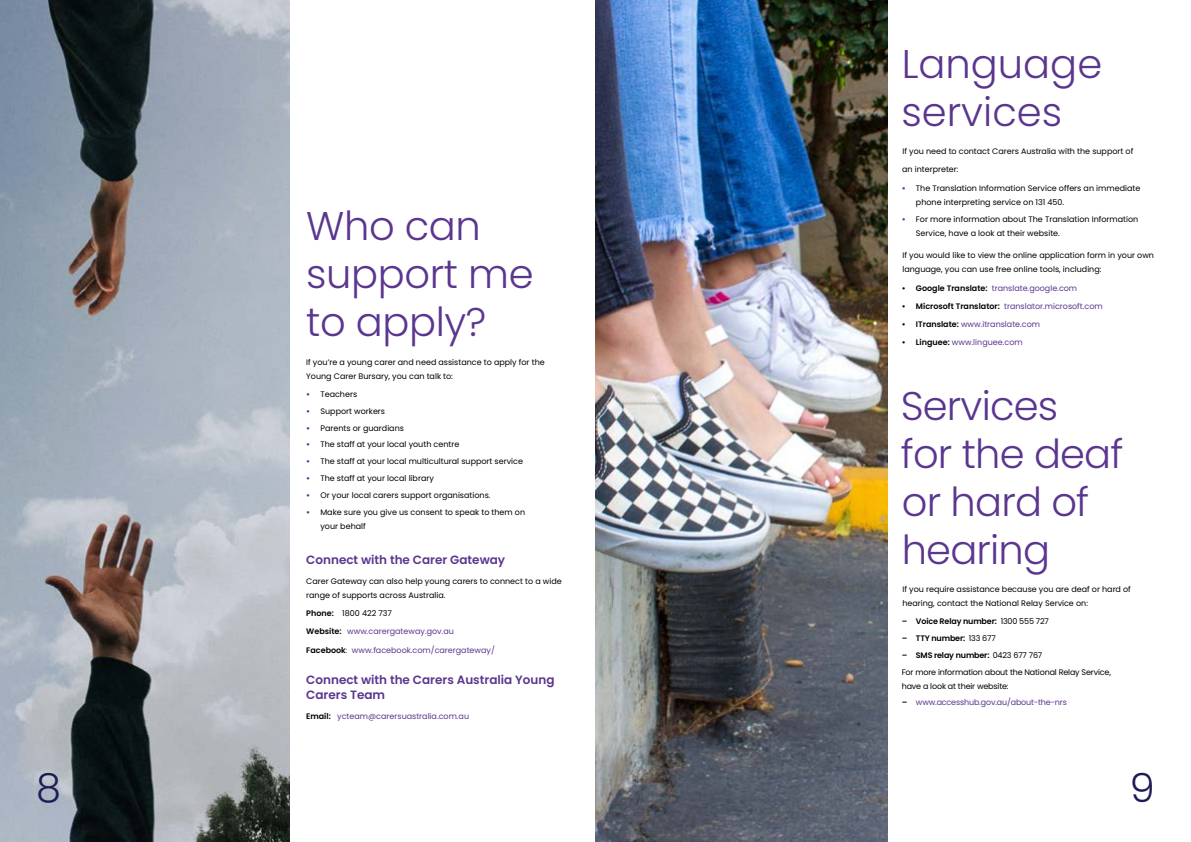
<style>
.page{position:relative;width:1191px;height:842px;background:#fff}
.page>*{position:absolute;margin:0;border:0;box-sizing:border-box;transform-origin:0 0}
.t1{font:300 40px/48px "Poppins";letter-spacing:-.01em;color:#5a368f}
.t2{font:300 40px "Poppins";color:#1e1c55}
.t3{font:600 12px/15.5px "Poppins";color:#5a368f}
.t4{font:8px/14px "Poppins";color:#000}
.t5{font:8px "Poppins";color:#5a368f}
.t6{font:8px/16.8px "Poppins";letter-spacing:-.02em;color:#000}
.t7{font:600 8px "Poppins";letter-spacing:-.02em;color:#000}
.t8{font:8px "Poppins";letter-spacing:-.02em;color:#5a368f}
.s1{font-weight:700;color:#5a368f}
.s2{font-weight:600}
.s3{font-weight:600;color:#000}
.s4{font-weight:400}
</style>
<div class="page">
<img style="left:0;top:0;width:289px;height:842px">
<img style="left:595px;top:0;width:292px;height:842px">
<h1 class="t1" style="left:306px;top:203px;width:229px">Who can support me to apply?</h1>
<p class="t4" style="left:306px;top:355px;width:240px">If you’re a young carer and need assistance to apply for the<br>Young Carer Bursary, you can talk to:</p>
<p class="t4" style="left:306px;top:387px;width:52px"><span class="s1">•</span> Teachers</p>
<p class="t4" style="left:306px;top:404px;width:80px"><span class="s1">•</span> Support workers</p>
<p class="t4" style="left:306px;top:421px;width:99px"><span class="s1">•</span> Parents or guardians</p>
<p class="t4" style="left:306px;top:438px;width:155px"><span class="s1">•</span> The staff at your local youth centre</p>
<p class="t4" style="left:306px;top:454px;width:218px"><span class="s1">•</span> The staff at your local multicultural support service</p>
<p class="t4" style="left:306px;top:471px;width:129px"><span class="s1">•</span> The staff at your local library</p>
<p class="t4" style="left:306px;top:488px;width:186px"><span class="s1">•</span> Or your local carers support organisations.</p>
<p class="t4" style="left:320px;top:505px;width:206px;text-indent:-14px"><span class="s1">•</span> Make sure you give us consent to speak to them on your behalf</p>
<h2 class="t3" style="left:306px;top:552px;width:200px">Connect with the Carer Gateway</h2>
<p class="t4" style="left:306px;top:574px;width:257px">Carer Gateway can also help young carers to connect to a wide range of supports across Australia.</p>
<p class="t4" style="left:306px;top:606px;width:87px"><span class="s2">Phone:</span> 1800 422 737</p>
<p class="t5" style="left:306px;top:627px;width:149px"><span class="s3">Website:</span> www.carergateway.gov.au</p>
<p class="t5" style="left:306px;top:645px;width:190px"><span class="s3">Facebook</span>: www.facebook.com/carergateway/</p>
<h2 class="t3" style="left:306px;top:672px;width:250px">Connect with the Carers Australia Young<br>Carers Team</h2>
<p class="t5" style="left:306px;top:711px;width:164px"><span class="s3">Email:</span> ycteam@carersuastralia.com.au</p>
<h1 class="t1" style="left:901px;top:40px;width:202px">Language services</h1>
<p class="t4" style="left:902px;top:144px;width:232px">If you need to contact Carers Australia with the support of</p>
<p class="t4" style="left:902px;top:163px;width:58px">an interpreter:</p>
<p class="t4" style="left:916px;top:181px;width:226px;text-indent:-14px"><span class="s1">•</span> The Translation Information Service offers an immediate phone interpreting service on 131 450.</p>
<p class="t4" style="left:916px;top:212px;width:224px;text-indent:-14px"><span class="s1">•</span> For more information about The Translation Information<br>Service, have a look at their website.</p>
<p class="t4" style="left:902px;top:248px;width:253px">If you would like to view the online application form in your own language, you can use free online tools, including:</p>
<p class="t5" style="left:901px;top:284px;width:177px"><span class="s3">• Google Translate:</span> translate.google.com</p>
<p class="t5" style="left:901px;top:302px;width:202px"><span class="s3">• Microsoft Translator:</span> translator.microsoft.com</p>
<p class="t5" style="left:901px;top:319px;width:140px"><span class="s3">• ITranslate:</span> www.itranslate.com</p>
<p class="t5" style="left:901px;top:337px;width:122px"><span class="s3">• Linguee:</span> www.linguee.com</p>
<h1 class="t1" style="left:900px;top:382px;width:224px">Services<br>for the deaf or hard of hearing</h1>
<p class="t4" style="left:902px;top:582px;width:230px">If you require assistance because you are deaf or hard of hearing, contact the National Relay Service on:</p>
<p class="t7" style="left:901px;top:617px;width:149px">– Voice Relay number: <span class="s4">1300 555 727</span></p>
<p class="t7" style="left:901px;top:633px;width:95px">– TTY number: <span class="s4">133 677</span></p>
<p class="t6" style="left:901px;top:646px;width:211px"><span class="s2">– SMS relay number:</span> 0423 677 767<br>For more information about the National Relay Service,</p>
<p class="t6" style="left:901px;top:677px;width:108px">have a look at their website:</p>
<p class="t8" style="left:901px;top:698px;width:167px"><span class="s3">–</span> www.accesshub.gov.au/about-the-nrs</p>
<h1 class="t2" style="left:36px;top:764px;width:26px">8</h1>
<h1 class="t2" style="left:1130px;top:764px;width:26px">9</h1>
</div>
